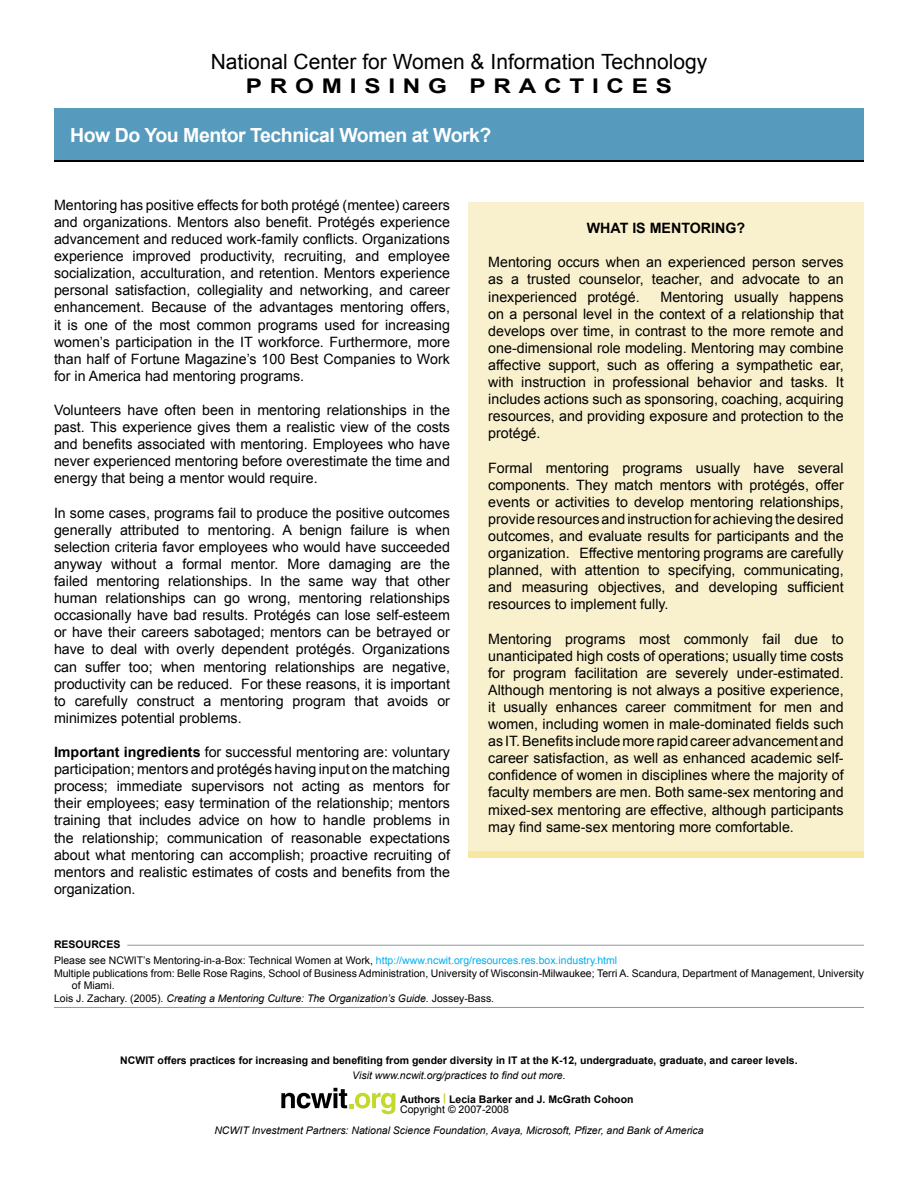
<style>
.page{position:relative;width:918px;height:1188px;background:#fff}
.page>*{position:absolute;margin:0;border:0;box-sizing:border-box;transform-origin:0 0}
.t1{font:21px "Arial";color:#000}
.t2{font:700 20.25px "Arial";letter-spacing:.32em;color:#000;scale:1.2 1}
.t3{font:700 19.5px "Arial";letter-spacing:-.025em;color:#fff}
.t4{font:14.25px/17.1px "Arial";color:#000;text-align:justify}
.t5{font:700 14.25px "Arial";color:#000}
.t6{font:10.5px/15.6px "Arial";color:#000}
.t7{font:italic 10.5px "Arial";color:#000}
.t8{font:700 10.5px/10.5px "Arial";color:#000}
.s1{font-weight:700}
.s2{color:#00aeef}
.s3{font-style:normal}
.s4{color:#c2cd23}
.s5{font-weight:400}
</style>
<div class="page">
<div style="left:54px;top:108px;width:810px;height:54px;background:#569bbe"></div>
<hr style="left:54px;top:161px;width:810px;height:1px;background:#000">
<div style="left:468px;top:202px;width:396px;height:655px;background:#f9f1ce"></div>
<div style="left:468px;top:851px;width:396px;height:6px;background:#f6e8a1"></div>
<svg style="left:281px;top:1088px;width:115px;height:27px"></svg>
<hr style="left:127px;top:945px;width:737px;height:1px;background:#939598">
<hr style="left:54px;top:1007px;width:810px;height:1px;background:#939598">
<h1 class="t1" style="left:211px;top:48px;width:498px">National Center for Women &amp; Information Technology</h1>
<h2 class="t2" style="left:246px;top:73px;width:357px">PROMISING PRACTICES</h2>
<h3 class="t3" style="left:70px;top:122px;width:423px">How Do You Mentor Technical Women at Work?</h3>
<p class="t4" style="left:54px;top:196px;width:398px">Mentoring has positive effects for both protégé (mentee) careers and organizations. Mentors also benefit. Protégés experience advancement and reduced work-family conflicts. Organizations experience improved productivity, recruiting, and employee socialization, acculturation, and retention. Mentors experience personal satisfaction, collegiality and networking, and career enhancement. Because of the advantages mentoring offers, it is one of the most common programs used for increasing women’s participation in the IT workforce. Furthermore, more than half of Fortune Magazine’s 100 Best Companies to Work for in America had mentoring programs.</p>
<p class="t4" style="left:54px;top:402px;width:398px">Volunteers have often been in mentoring relationships in the past. This experience gives them a realistic view of the costs and benefits associated with mentoring. Employees who have never experienced mentoring before overestimate the time and energy that being a mentor would require.</p>
<p class="t4" style="left:54px;top:504px;width:398px">In some cases, programs fail to produce the positive outcomes generally attributed to mentoring. A benign failure is when selection criteria favor employees who would have succeeded anyway without a formal mentor. More damaging are the failed mentoring relationships. In the same way that other human relationships can go wrong, mentoring relationships occasionally have bad results. Protégés can lose self-esteem or have their careers sabotaged; mentors can be betrayed or have to deal with overly dependent protégés. Organizations can suffer too; when mentoring relationships are negative, productivity can be reduced. For these reasons, it is important to carefully construct a mentoring program that avoids or minimizes potential problems.</p>
<p class="t4" style="left:54px;top:744px;width:398px"><span class="s1">Important ingredients</span> for successful mentoring are: voluntary participation; mentors and protégés having input on the matching process; immediate supervisors not acting as mentors for their employees; easy termination of the relationship; mentors training that includes advice on how to handle problems in the relationship; communication of reasonable expectations about what mentoring can accomplish; proactive recruiting of mentors and realistic estimates of costs and benefits from the organization.</p>
<p class="t5" style="left:587px;top:219px;width:160px">WHAT IS MENTORING?</p>
<p class="t4" style="left:488px;top:254px;width:357px">Mentoring occurs when an experienced person serves as a trusted counselor, teacher, and advocate to an inexperienced protégé.</p>
<p class="t4" style="left:488px;top:288px;width:357px;text-indent:172px">Mentoring usually happens on a personal level in the context of a relationship that develops over time, in contrast to the more remote and one-dimensional role modeling. Mentoring may combine affective support, such as offering a sympathetic ear, with instruction in professional behavior and tasks. It includes actions such as sponsoring, coaching, acquiring resources, and providing exposure and protection to the protégé.</p>
<p class="t4" style="left:488px;top:459px;width:357px">Formal mentoring programs usually have several components. They match mentors with protégés, offer events or activities to develop mentoring relationships, provide resources and instruction for achieving the desired outcomes, and evaluate results for participants and the organization. Effective mentoring programs are carefully planned, with attention to specifying, communicating, and measuring objectives, and developing sufficient resources to implement fully.</p>
<p class="t4" style="left:488px;top:630px;width:357px">Mentoring programs most commonly fail due to unanticipated high costs of operations; usually time costs for program facilitation are severely under-estimated.<br>Although mentoring is not always a positive experience, it usually enhances career commitment for men and women, including women in male-dominated fields such as IT. Benefits include more rapid career advancement and career satisfaction, as well as enhanced academic self&shy;confidence of women in disciplines where the majority of faculty members are men. Both same-sex mentoring and mixed-sex mentoring are effective, although participants may find same-sex mentoring more comfortable.</p>
<p class="t6" style="left:54px;top:937px;width:565px"><span class="s1">RESOURCES<br></span>Please see NCWIT’s Mentoring-in-a-Box: Technical Women at Work, <span class="s2">http://www.ncwit.org/resources.res.box.industry.html</span></p>
<p class="t6" style="left:54px;top:965px;width:811px">Multiple publications from: Belle Rose Ragins, School of Business Administration, University of Wisconsin-Milwaukee; Terri A. Scandura, Department of Management, University</p>
<p class="t6" style="left:72px;top:978px;width:44px">of Miami.</p>
<p class="t7" style="left:54px;top:991px;width:442px"><span class="s3">Lois J. Zachary. (2005).</span> Creating a Mentoring Culture: The Organization’s Guide<span class="s3">. Jossey-Bass.</span></p>
<p class="t8" style="left:120px;top:1056px;width:679px">NCWIT offers practices for increasing and benefiting from gender diversity in IT at the K-12, undergraduate, graduate, and career levels.</p>
<p class="t7" style="left:352px;top:1069px;width:215px">Visit www.ncwit.org/practices to find out more.</p>
<p class="t8" style="left:400px;top:1094px;width:235px">Authors <span class="s4">|</span> Lecia Barker and J. McGrath Cohoon<br><span class="s5">Copyright © 2007-2008</span></p>
<p class="t7" style="left:214px;top:1124px;width:491px">NCWIT Investment Partners: National Science Foundation, Avaya, Microsoft, Pfizer, and Bank of America</p>
</div>
